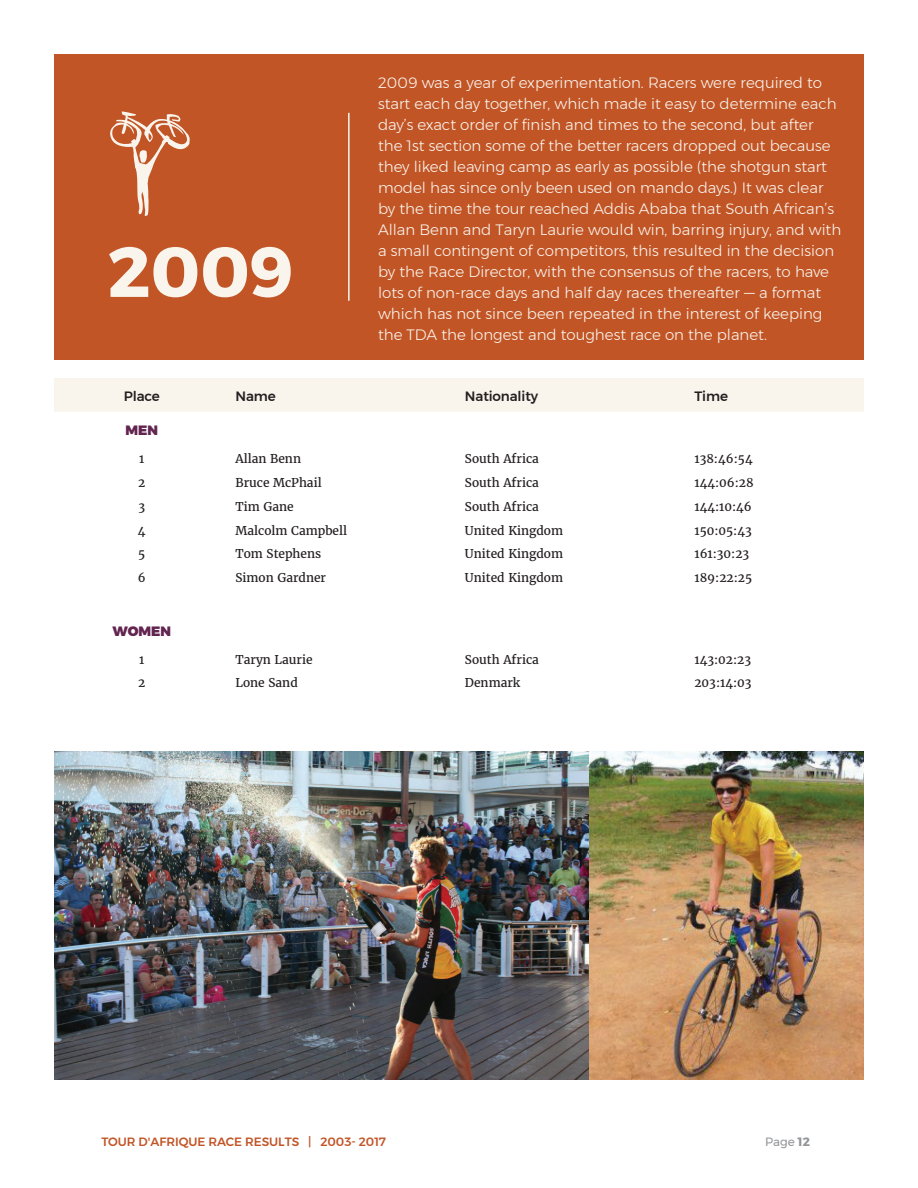
<style>
.page{position:relative;width:918px;height:1188px;background:#fff}
.page>*{position:absolute;margin:0;border:0;box-sizing:border-box;transform-origin:0 0}
.t1{font:700 70.65px "Montserrat";color:#f9f5ed}
.t2{font:300 15px/21px "Montserrat";color:#f9f5ed}
.t3{font:500 13.5px "Montserrat";letter-spacing:-.01em;color:#231f20}
.t4{font:900 13.5px "Montserrat";color:#622550}
.t5{font:12px "Merriweather";color:#231f20}
.t6{font:500 12px "Montserrat";color:#c25426}
.t7{font:12px "Montserrat";color:#939598}
.s1{font-weight:700}
</style>
<div class="page">
<div style="left:54px;top:378px;width:810px;height:34px;background:#f9f5ed"></div>
<div style="left:54px;top:54px;width:810px;height:306px;background:#c25526"></div>
<img style="left:589px;top:751px;width:275px;height:329px">
<img style="left:54px;top:751px;width:535px;height:329px">
<hr style="left:348px;top:113px;width:2px;height:188px;background:#f9f5ed">
<svg style="left:110px;top:112px;width:80px;height:104px"></svg>
<h1 class="t1" style="left:108px;top:215px;width:188px">2009</h1>
<p class="t2" style="left:378px;top:72px;width:465px">2009 was a year of experimentation. Racers were required to start each day together, which made it easy to determine each day’s exact order of finish and times to the second, but after the 1st section some of the better racers dropped out because they liked leaving camp as early as possible (the shotgun start model has since only been used on mando days.) It was clear by the time the tour reached Addis Ababa that South African’s Allan Benn and Taryn Laurie would win, barring injury, and with a small contingent of competitors, this resulted in the decision by the Race Director, with the consensus of the racers, to have lots of non-race days and half day races thereafter — a format which has not since been repeated in the interest of keeping the TDA the longest and toughest race on the planet.</p>
<p class="t3" style="left:124px;top:386px;width:37px">Place</p>
<p class="t3" style="left:235px;top:386px;width:42px">Name</p>
<p class="t3" style="left:465px;top:386px;width:75px">Nationality</p>
<p class="t3" style="left:694px;top:386px;width:35px">Time</p>
<p class="t4" style="left:125px;top:419px;width:34px">MEN</p>
<p class="t5" style="left:139px;top:451px;width:7px">1</p>
<p class="t5" style="left:235px;top:451px;width:67px">Allan Benn</p>
<p class="t5" style="left:465px;top:451px;width:75px">South Africa</p>
<p class="t5" style="left:694px;top:451px;width:60px">138:46:54</p>
<p class="t5" style="left:138px;top:475px;width:9px">2</p>
<p class="t5" style="left:235px;top:475px;width:88px">Bruce McPhail</p>
<p class="t5" style="left:465px;top:475px;width:75px">South Africa</p>
<p class="t5" style="left:694px;top:475px;width:61px">144:06:28</p>
<p class="t5" style="left:138px;top:499px;width:8px">3</p>
<p class="t5" style="left:235px;top:499px;width:60px">Tim Gane</p>
<p class="t5" style="left:465px;top:499px;width:75px">South Africa</p>
<p class="t5" style="left:694px;top:499px;width:59px">144:10:46</p>
<p class="t5" style="left:138px;top:522px;width:9px">4</p>
<p class="t5" style="left:235px;top:522px;width:113px">Malcolm Campbell</p>
<p class="t5" style="left:465px;top:522px;width:100px">United Kingdom</p>
<p class="t5" style="left:694px;top:522px;width:59px">150:05:43</p>
<p class="t5" style="left:138px;top:546px;width:9px">5</p>
<p class="t5" style="left:235px;top:546px;width:87px">Tom Stephens</p>
<p class="t5" style="left:465px;top:546px;width:100px">United Kingdom</p>
<p class="t5" style="left:694px;top:546px;width:56px">161:30:23</p>
<p class="t5" style="left:138px;top:570px;width:9px">6</p>
<p class="t5" style="left:235px;top:570px;width:92px">Simon Gardner</p>
<p class="t5" style="left:465px;top:570px;width:100px">United Kingdom</p>
<p class="t5" style="left:694px;top:570px;width:59px">189:22:25</p>
<p class="t4" style="left:112px;top:620px;width:60px">WOMEN</p>
<p class="t5" style="left:139px;top:651px;width:7px">1</p>
<p class="t5" style="left:235px;top:651px;width:79px">Taryn Laurie</p>
<p class="t5" style="left:465px;top:651px;width:75px">South Africa</p>
<p class="t5" style="left:694px;top:651px;width:58px">143:02:23</p>
<p class="t5" style="left:138px;top:675px;width:9px">2</p>
<p class="t5" style="left:235px;top:675px;width:64px">Lone Sand</p>
<p class="t5" style="left:465px;top:675px;width:57px">Denmark</p>
<p class="t5" style="left:694px;top:675px;width:59px">203:14:03</p>
<p class="t6" style="left:102px;top:1133px;width:286px">TOUR D'AFRIQUE RACE RESULTS | 2003- 2017</p>
<p class="t7" style="left:765px;top:1133px;width:46px">Page <span class="s1">12</span></p>
</div>
